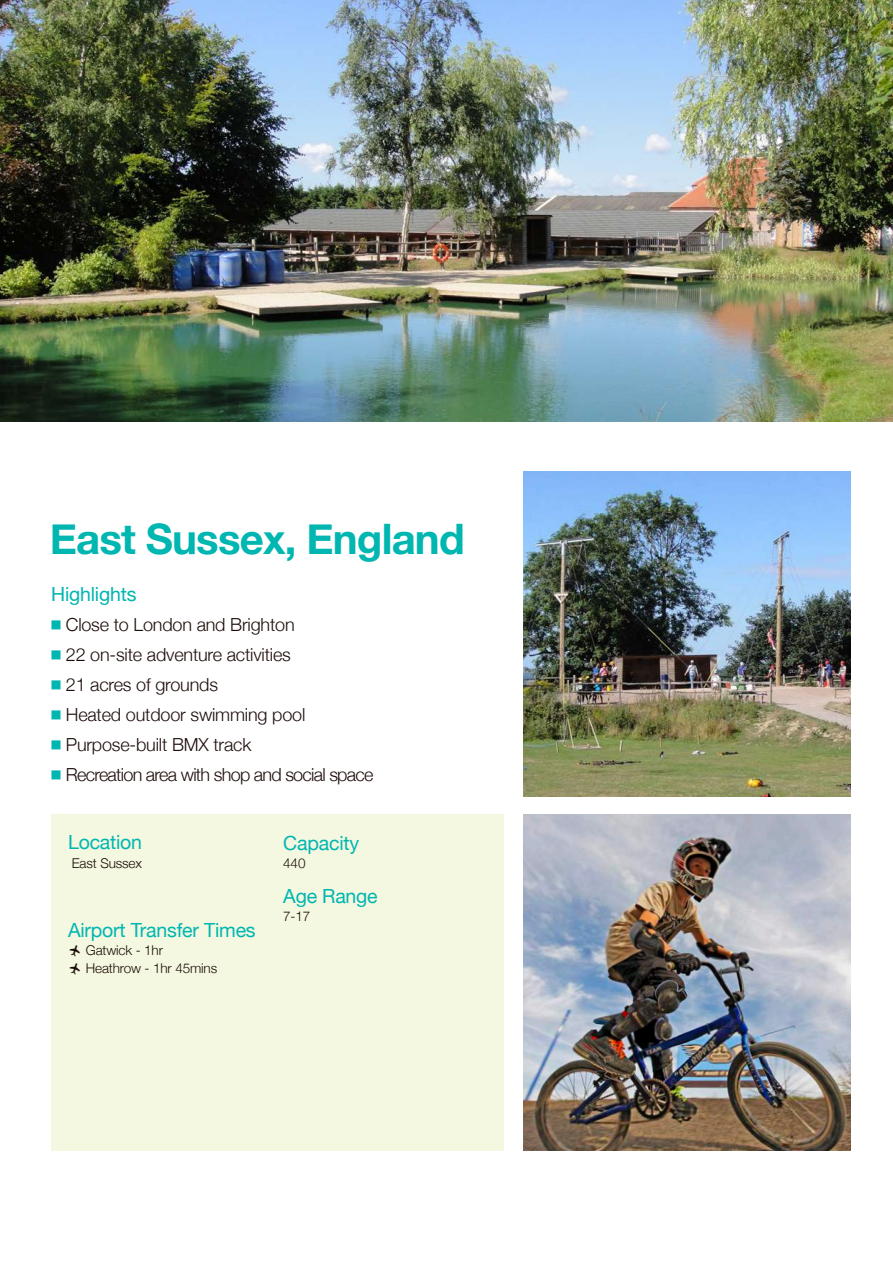
<style>
.page{position:relative;width:893px;height:1263px;background:#fff}
.page>*{position:absolute;margin:0;border:0;box-sizing:border-box;transform-origin:0 0}
.t1{font:700 42px "Helvetica Neue";letter-spacing:-.02em;color:#00b6b1}
.t2{font:19.5px "Helvetica Neue";letter-spacing:-.01em;color:#00b6b1}
.t3{font:300 18px/30px "Helvetica Neue";letter-spacing:-.01em;color:#1d0d0a}
.t4{font:300 13.5px/18px "Helvetica Neue";letter-spacing:-.01em;color:#1d0d0a}
.s1{font-family:"Universal Std Newswith Comm Pi";font-weight:400;color:#00b6b1}
</style>
<div class="page">
<div style="left:51px;top:814px;width:453px;height:337px;background:#f4f8e0"></div>
<img style="left:523px;top:471px;width:327px;height:325px">
<img style="left:523px;top:814px;width:327px;height:337px">
<img style="left:0;top:0;width:893px;height:421px">
<h1 class="t1" style="left:50px;top:506px;width:416px">East Sussex, England</h1>
<p class="t2" style="left:51px;top:580px;width:87px">Highlights</p>
<p class="t3" style="left:51px;top:608px;width:324px"><span class="s1">◾</span> Close to London and Brighton<br><span class="s1">◾</span> 22 on-site adventure activities<br><span class="s1">◾</span> 21 acres of grounds<br><span class="s1">◾</span> Heated outdoor swimming pool<br><span class="s1">◾</span> Purpose-built BMX track<br><span class="s1">◾</span> Recreation area with shop and social space</p>
<p class="t2" style="left:68px;top:828px;width:76px">Location</p>
<p class="t4" style="left:72px;top:853px;width:72px">East Sussex</p>
<p class="t2" style="left:68px;top:916px;width:189px">Airport Transfer Times</p>
<p class="t4" style="left:86px;top:940px;width:133px">Gatwick - 1hr<br>Heathrow - 1hr 45mins</p>
<p class="t2" style="left:283px;top:829px;width:77px">Capacity</p>
<p class="t4" style="left:283px;top:853px;width:24px">440</p>
<p class="t2" style="left:283px;top:882px;width:96px">Age Range</p>
<p class="t4" style="left:283px;top:906px;width:29px">7-17</p>
</div>
